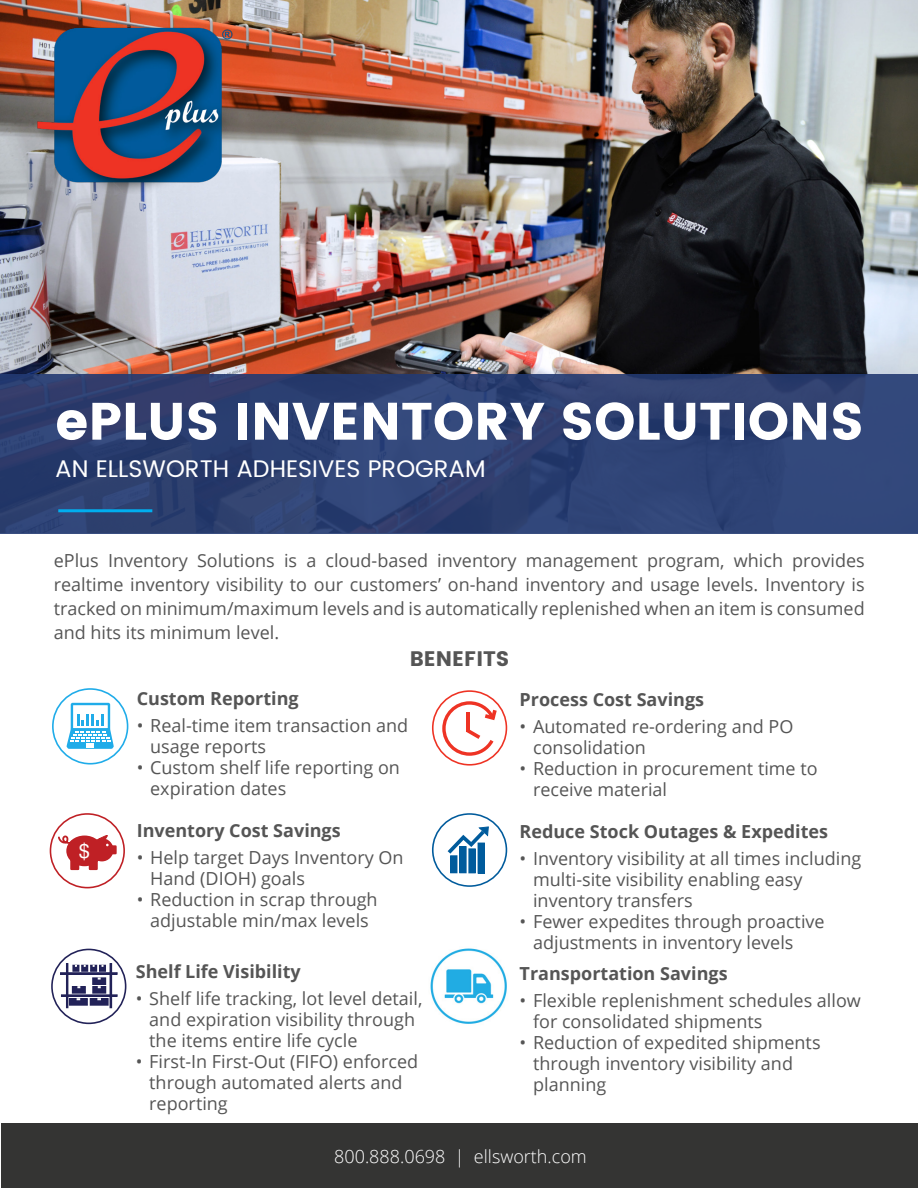
<style>
.page{position:relative;width:918px;height:1188px;background:#fff}
.page>*{position:absolute;margin:0;border:0;box-sizing:border-box;transform-origin:0 0}
.t1{font:700 52.5px "Poppins";color:#fff}
.t2{font:24px "Poppins";color:#fff}
.t3{font:700 21px "Poppins";color:#555}
.t4{font:19.95px "Helvetica";color:#fff}
.t5{font:18px/21px "Open Sans";color:#555}
.t6{font:700 18px "Open Sans";color:#555}
.t7{font:300 18px "Open Sans";color:#fff}
</style>
<div class="page">
<div style="left:2px;top:1123px;width:916px;height:65px;background:#343433"></div>
<img style="left:0;top:0;width:918px;height:374px">
<svg style="left:0;top:374px;width:918px;height:160px;background:#2e4172"></svg>
<hr style="left:58px;top:509px;width:94px;height:3px;background:#00aeef">
<div style="left:51px;top:949px;width:75px;height:75px;border:2px solid #222258;border-radius:50%"></div>
<div style="left:66px;top:963px;width:2px;height:45px;border:1px solid #222258"></div>
<div style="left:110px;top:963px;width:2px;height:45px;border:1px solid #222258"></div>
<div style="left:60px;top:973px;width:57px;height:1px;border:1px solid #222258"></div>
<div style="left:61px;top:995px;width:56px;height:2px;border:1px solid #222258"></div>
<div style="left:93px;top:987px;width:13px;height:6px;background:#222258"></div>
<div style="left:92px;top:986px;width:14px;height:8px;border:1px solid #222258"></div>
<div style="left:72px;top:965px;width:7px;height:7px;border:1px solid #222258"></div>
<div style="left:81px;top:965px;width:7px;height:7px;border:1px solid #222258"></div>
<div style="left:90px;top:965px;width:7px;height:7px;border:1px solid #222258"></div>
<div style="left:99px;top:965px;width:7px;height:7px;border:1px solid #222258"></div>
<svg style="left:73px;top:965px;width:32px;height:6px"></svg>
<div style="left:93px;top:978px;width:13px;height:6px;background:#222258"></div>
<div style="left:92px;top:977px;width:14px;height:8px;border:1px solid #222258"></div>
<div style="left:72px;top:987px;width:13px;height:6px;background:#222258"></div>
<div style="left:72px;top:986px;width:14px;height:8px;border:1px solid #222258"></div>
<div style="left:70px;top:999px;width:17px;height:6px;background:#222258"></div>
<div style="left:69px;top:998px;width:19px;height:8px;border:1px solid #222258"></div>
<div style="left:90px;top:999px;width:18px;height:6px;background:#222258"></div>
<div style="left:90px;top:998px;width:19px;height:8px;border:1px solid #222258"></div>
<div style="left:50px;top:813px;width:75px;height:75px;border:2px solid #bf2025;border-radius:50%"></div>
<div style="left:67px;top:836px;width:35px;height:29px;background:#bf2025;border-radius:50%"></div>
<div style="left:66px;top:836px;width:37px;height:30px;border:2px solid #bf2025;border-radius:50%"></div>
<div style="left:91px;top:839px;width:22px;height:22px;background:#bf2025;border-radius:50%"></div>
<div style="left:90px;top:838px;width:23px;height:23px;border:2px solid #bf2025;border-radius:50%"></div>
<div style="left:71px;top:858px;width:7px;height:11px;background:#bf2025"></div>
<div style="left:70px;top:857px;width:9px;height:13px;border:2px solid #bf2025"></div>
<div style="left:90px;top:858px;width:7px;height:11px;background:#bf2025"></div>
<div style="left:89px;top:857px;width:9px;height:13px;border:2px solid #bf2025"></div>
<div style="left:104px;top:846px;width:12px;height:7px;background:#bf2025"></div>
<div style="left:103px;top:845px;width:14px;height:9px;border:2px solid #bf2025"></div>
<svg style="left:58px;top:836px;width:15px;height:8px"></svg>
<svg style="left:99px;top:835px;width:10px;height:11px"></svg>
<div style="left:432px;top:690px;width:75px;height:76px;border:2px solid #ee3324;border-radius:50%"></div>
<svg style="left:441px;top:700px;width:56px;height:57px"></svg>
<div style="left:432px;top:813px;width:75px;height:74px;border:2px solid #005b9c;border-radius:50%"></div>
<svg style="left:447px;top:826px;width:42px;height:32px"></svg>
<div style="left:451px;top:856px;width:6px;height:17px;background:#005b9c"></div>
<div style="left:450px;top:855px;width:7px;height:18px;border:1px solid #005b9c"></div>
<div style="left:460px;top:847px;width:6px;height:26px;background:#005b9c"></div>
<div style="left:459px;top:846px;width:7px;height:27px;border:1px solid #005b9c"></div>
<div style="left:469px;top:849px;width:6px;height:24px;background:#005b9c"></div>
<div style="left:469px;top:849px;width:7px;height:24px;border:1px solid #005b9c"></div>
<div style="left:478px;top:843px;width:6px;height:30px;background:#005b9c"></div>
<div style="left:478px;top:843px;width:7px;height:30px;border:1px solid #005b9c"></div>
<div style="left:52px;top:688px;width:76px;height:77px;border:2px solid #20ace9;border-radius:50%"></div>
<div style="left:71px;top:703px;width:39px;height:28px;border:2px solid #20ace9"></div>
<svg style="left:66px;top:714px;width:48px;height:35px"></svg>
<img style="left:28px;top:20px;width:209px;height:174px">
<img style="left:430px;top:948px;width:77px;height:76px">
<h1 class="t1" style="left:55px;top:391px;width:810px">ePLUS INVENTORY SOLUTIONS</h1>
<h2 class="t2" style="left:55px;top:451px;width:432px">AN ELLSWORTH ADHESIVES PROGRAM</h2>
<p class="t5" style="left:54px;top:548px;width:812px;line-height:24px;text-align:justify">ePlus Inventory Solutions is a cloud-based inventory management program, which provides realtime inventory visibility to our customers’ on-hand inventory and usage levels. Inventory is tracked on minimum/maximum levels and is automatically replenished when an item is consumed and hits its minimum level.</p>
<p class="t3" style="left:410px;top:646px;width:101px">BENEFITS</p>
<p class="t4" style="left:79px;top:839px;width:13px">$</p>
<p class="t6" style="left:137px;top:685px;width:164px">Custom Reporting</p>
<p class="t5" style="left:150px;top:714px;width:259px;text-indent:-14px">• Real-time item transaction and usage reports</p>
<p class="t5" style="left:150px;top:756px;width:251px;text-indent:-14px">• Custom shelf life reporting on expiration dates</p>
<p class="t6" style="left:137px;top:818px;width:206px">Inventory Cost Savings</p>
<p class="t5" style="left:150px;top:846px;width:255px;text-indent:-14px">• Help target Days Inventory On<br>Hand (DIOH) goals</p>
<p class="t5" style="left:137px;top:889px;width:242px;text-align:center">• Reduction in scrap through adjustable min/max levels</p>
<p class="t6" style="left:136px;top:959px;width:167px">Shelf Life Visibility</p>
<p class="t5" style="left:149px;top:988px;width:275px;text-indent:-14px">• Shelf life tracking, lot level detail, and expiration visibility through the items entire life cycle</p>
<p class="t5" style="left:149px;top:1051px;width:270px;text-indent:-14px">• First-In First-Out (FIFO) enforced through automated alerts and reporting</p>
<p class="t6" style="left:520px;top:687px;width:186px">Process Cost Savings</p>
<p class="t5" style="left:533px;top:716px;width:262px;text-indent:-14px">• Automated re-ordering and PO consolidation</p>
<p class="t5" style="left:533px;top:758px;width:286px;text-indent:-14px">• Reduction in procurement time to receive material</p>
<p class="t6" style="left:520px;top:819px;width:310px">Reduce Stock Outages &amp; Expedites</p>
<p class="t5" style="left:533px;top:848px;width:330px;text-indent:-14px">• Inventory visibility at all times including multi-site visibility enabling easy inventory transfers</p>
<p class="t5" style="left:533px;top:911px;width:293px;text-indent:-14px">• Fewer expedites through proactive adjustments in inventory levels</p>
<p class="t6" style="left:520px;top:961px;width:210px">Transportation Savings</p>
<p class="t5" style="left:533px;top:990px;width:329px;text-indent:-14px">• Flexible replenishment schedules allow for consolidated shipments</p>
<p class="t5" style="left:533px;top:1032px;width:289px;text-indent:-14px">• Reduction of expedited shipments through inventory visibility and planning</p>
<p class="t7" style="left:334px;top:1144px;width:254px">800.888.0698 | ellsworth.com</p>
</div>
